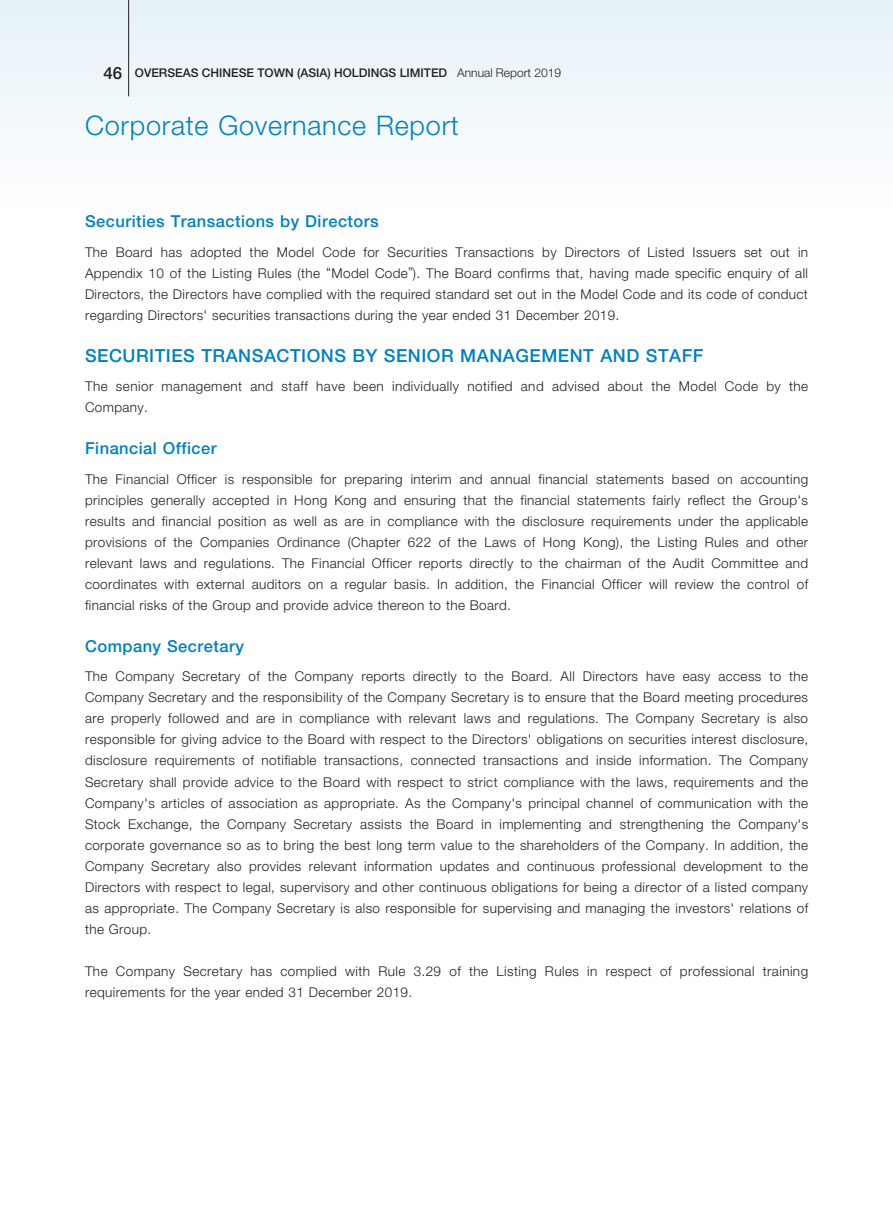
<style>
.page{position:relative;width:893px;height:1212px;background:#fff}
.page>*{position:absolute;margin:0;border:0;box-sizing:border-box;transform-origin:0 0}
.t1{font:300 27px "Helvetica Neue LT Std";letter-spacing:.03em;color:#0081bb}
.t2{font:500 18px "Helvetica Neue LT Std";letter-spacing:.03em;color:#0081bb}
.t3{font:500 16.5px "Helvetica Neue LT Std";letter-spacing:.03em;color:#0081bb}
.t4{font:300 13.5px/21px "Helvetica Neue LT Std";letter-spacing:.03em;color:#231f20;text-align:justify}
.t5{font:500 12px "Helvetica Neue LT Std";color:#231f20}
.s1{font-size:16.95px}
.s2{font-weight:300}
</style>
<div class="page">
<div style="left:0;top:0;width:893px;height:213px;background:#f2f8fb"></div>
<hr style="left:892px;top:0;width:1px;height:213px;background:#e6f2f8">
<hr style="left:128px;top:0;width:1px;height:96px;background:#231f20">
<p class="t5" style="left:104px;top:66px;width:459px"><span class="s1">46</span> OVERSEAS CHINESE TOWN (ASIA) HOLDINGS LIMITED <span class="s2">Annual Report 2019</span></p>
<h1 class="t1" style="left:85px;top:109px;width:375px">Corporate Governance Report</h1>
<p class="t3" style="left:85px;top:212px;width:295px">Securities Transactions by Directors</p>
<p class="t4" style="left:85px;top:241px;width:725px">The Board has adopted the Model Code for Securities Transactions by Directors of Listed Issuers set out in Appendix 10 of the Listing Rules (the “Model Code”). The Board confirms that, having made specific enquiry of all Directors, the Directors have complied with the required standard set out in the Model Code and its code of conduct regarding Directors' securities transactions during the year ended 31 December 2019.</p>
<h2 class="t2" style="left:85px;top:345px;width:620px">SECURITIES TRANSACTIONS BY SENIOR MANAGEMENT AND STAFF</h2>
<p class="t4" style="left:85px;top:376px;width:725px">The senior management and staff have been individually notified and advised about the Model Code by the<br>Company.</p>
<p class="t3" style="left:85px;top:439px;width:133px">Financial Officer</p>
<p class="t4" style="left:85px;top:468px;width:725px">The Financial Officer is responsible for preparing interim and annual financial statements based on accounting principles generally accepted in Hong Kong and ensuring that the financial statements fairly reflect the Group's results and financial position as well as are in compliance with the disclosure requirements under the applicable provisions of the Companies Ordinance (Chapter 622 of the Laws of Hong Kong), the Listing Rules and other relevant laws and regulations. The Financial Officer reports directly to the chairman of the Audit Committee and coordinates with external auditors on a regular basis. In addition, the Financial Officer will review the control of financial risks of the Group and provide advice thereon to the Board.</p>
<p class="t3" style="left:85px;top:636px;width:160px">Company Secretary</p>
<p class="t4" style="left:85px;top:666px;width:725px">The Company Secretary of the Company reports directly to the Board. All Directors have easy access to the Company Secretary and the responsibility of the Company Secretary is to ensure that the Board meeting procedures are properly followed and are in compliance with relevant laws and regulations. The Company Secretary is also responsible for giving advice to the Board with respect to the Directors' obligations on securities interest disclosure, disclosure requirements of notifiable transactions, connected transactions and inside information. The Company Secretary shall provide advice to the Board with respect to strict compliance with the laws, requirements and the Company's articles of association as appropriate. As the Company's principal channel of communication with the Stock Exchange, the Company Secretary assists the Board in implementing and strengthening the Company's corporate governance so as to bring the best long term value to the shareholders of the Company. In addition, the Company Secretary also provides relevant information updates and continuous professional development to the Directors with respect to legal, supervisory and other continuous obligations for being a director of a listed company as appropriate. The Company Secretary is also responsible for supervising and managing the investors' relations of the Group.</p>
<p class="t4" style="left:85px;top:960px;width:725px">The Company Secretary has complied with Rule 3.29 of the Listing Rules in respect of professional training requirements for the year ended 31 December 2019.</p>
</div>
